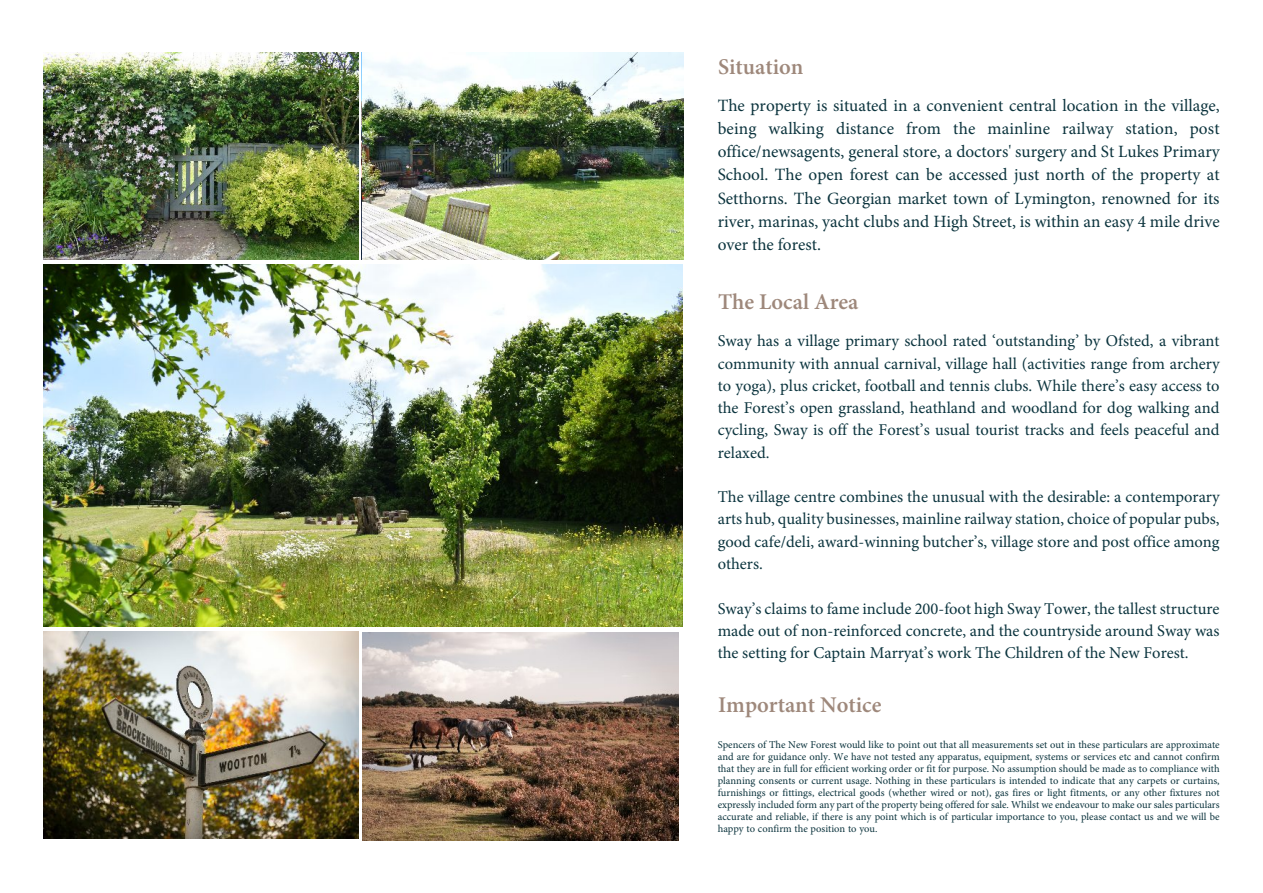
<style>
.page{position:relative;width:1263px;height:893px;background:#fff}
.page>*{position:absolute;margin:0;border:0;box-sizing:border-box;transform-origin:0 0}
.t1{font:600 22.5px "Minion Pro";color:#9e887b}
.t2{font:17.25px/23.2px "Minion Pro";color:#0b333d;text-align:justify}
.t3{font:16.5px/22.2px "Minion Pro";color:#0b343e;text-align:justify}
.t4{font:10.5px/12px "Minion Pro";color:#0b333d;text-align:justify}
</style>
<div class="page">
<img style="left:43px;top:631px;width:316px;height:208px">
<img style="left:363px;top:633px;width:315px;height:207px">
<img style="left:43px;top:52px;width:316px;height:208px">
<img style="left:43px;top:264px;width:639px;height:362px">
<img style="left:363px;top:52px;width:320px;height:208px">
<h1 class="t1" style="left:718px;top:57px;width:87px">Situation</h1>
<p class="t2" style="left:718px;top:95px;width:503px">The property is situated in a convenient central location in the village, being walking distance from the mainline railway station, post office/newsagents, general store, a doctors' surgery and St Lukes Primary School. The open forest can be accessed just north of the property at Setthorns. The Georgian market town of Lymington, renowned for its river, marinas, yacht clubs and High Street, is within an easy 4 mile drive over the forest.</p>
<h1 class="t1" style="left:718px;top:292px;width:142px">The Local Area</h1>
<p class="t3" style="left:718px;top:331px;width:503px">Sway has a village primary school rated ‘outstanding’ by Ofsted, a vibrant community with annual carnival, village hall (activities range from archery to yoga), plus cricket, football and tennis clubs. While there’s easy access to the Forest’s open grassland, heathland and woodland for dog walking and cycling, Sway is off the Forest’s usual tourist tracks and feels peaceful and relaxed.</p>
<p class="t3" style="left:718px;top:487px;width:503px">The village centre combines the unusual with the desirable: a contemporary arts hub, quality businesses, mainline railway station, choice of popular pubs, good cafe/deli, award-winning butcher’s, village store and post office among others.</p>
<h3 class="t3" style="left:718px;top:599px;width:503px">Sway’s claims to fame include 200-foot high Sway Tower, the tallest structure made out of non-reinforced concrete, and the countryside around Sway was the setting for Captain Marryat’s work The Children of the New Forest.</h3>
<h1 class="t1" style="left:718px;top:696px;width:165px">Important Notice</h1>
<p class="t4" style="left:718px;top:739px;width:503px">Spencers of The New Forest would like to point out that all measurements set out in these particulars are approximate and are for guidance only. We have not tested any apparatus, equipment, systems or services etc and cannot confirm that they are in full for efficient working order or fit for purpose. No assumption should be made as to compliance with planning consents or current usage. Nothing in these particulars is intended to indicate that any carpets or curtains, furnishings or fittings, electrical goods (whether wired or not), gas fires or light fitments, or any other fixtures not expressly included form any part of the property being offered for sale. Whilst we endeavour to make our sales particulars accurate and reliable, if there is any point which is of particular importance to you, please contact us and we will be happy to confirm the position to you.</p>
</div>
